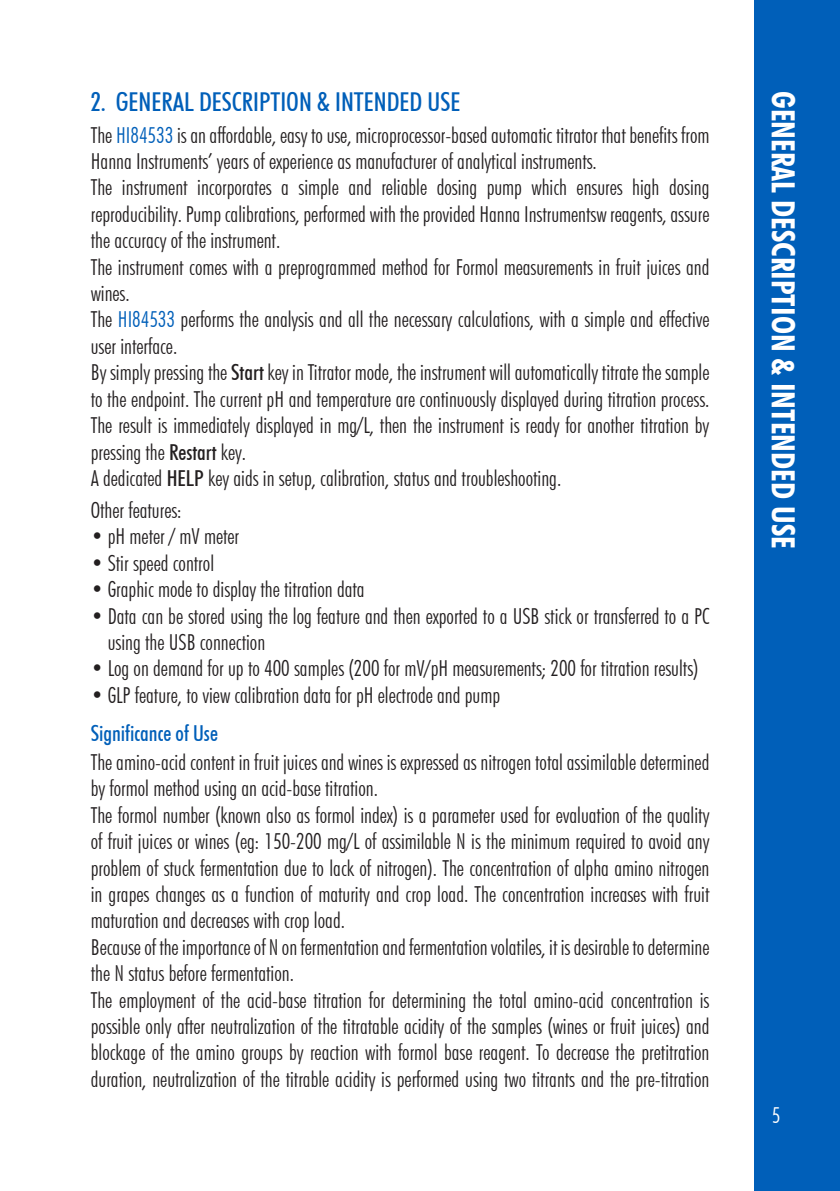
<style>
.page{position:relative;width:840px;height:1191px;background:#fff}
.page>*{position:absolute;margin:0;border:0;box-sizing:border-box;transform-origin:0 0}
.t1{font:700 condensed 32px "Futura BT";color:#fff}
.t2{font:500 condensed 26px "Futura BT";color:#005fb9}
.t3{font:300 condensed 22px/26.4px "Futura BT";color:#231f20}
.t4{font:500 condensed 22px "Futura BT";color:#005fb9}
.t5{font:300 condensed 22px "Futura BT";color:#fff}
.s1{color:#005fb9}
.s2{font-weight:500}
</style>
<div class="page">
<div style="left:754px;top:0;width:85px;height:1191px;background:#005fb9"></div>
<p class="t2" style="left:91px;top:85px;width:371px">2. GENERAL DESCRIPTION &amp; INTENDED USE</p>
<p class="t3" style="left:91px;top:121px;width:620px">The <span class="s1">HI84533</span> is an affordable, easy to use, microprocessor-based automatic titrator that benefits from Hanna Instruments’ years of experience as manufacturer of analytical instruments.<br>The instrument incorporates a simple and reliable dosing pump which ensures high dosing reproducibility. Pump calibrations, performed with the provided Hanna Instrumentsw reagents, assure the accuracy of the instrument.<br>The instrument comes with a preprogrammed method for Formol measurements in fruit juices and wines.<br>The <span class="s1">HI84533</span> performs the analysis and all the necessary calculations, with a simple and effective user interface.<br>By simply pressing the <span class="s2">Start</span> key in Titrator mode, the instrument will automatically titrate the sample to the endpoint. The current pH and temperature are continuously displayed during titration process.<br>The result is immediately displayed in mg/L, then the instrument is ready for another titration by pressing the <span class="s2">Restart</span> key.<br>A dedicated <span class="s2">HELP</span> key aids in setup, calibration, status and troubleshooting.</p>
<p class="t3" style="left:91px;top:497px;width:92px">Other features:</p>
<p class="t3" style="left:91px;top:523px;width:150px">• pH meter / mV meter</p>
<p class="t3" style="left:91px;top:549px;width:125px">• Stir speed control</p>
<p class="t3" style="left:91px;top:576px;width:275px">• Graphic mode to display the titration data</p>
<p class="t3" style="left:108px;top:602px;width:603px;text-indent:-17px">• Data can be stored using the log feature and then exported to a USB stick or transferred to a PC using the USB connection</p>
<p class="t3" style="left:91px;top:655px;width:609px">• Log on demand for up to 400 samples (200 for mV/pH measurements; 200 for titration results)</p>
<p class="t3" style="left:91px;top:681px;width:410px">• GLP feature, to view calibration data for pH electrode and pump</p>
<p class="t4" style="left:91px;top:719px;width:129px">Significance of Use</p>
<p class="t3" style="left:91px;top:748px;width:620px">The amino-acid content in fruit juices and wines is expressed as nitrogen total assimilable determined by formol method using an acid-base titration.<br>The formol number (known also as formol index) is a parameter used for evaluation of the quality of fruit juices or wines (eg: 150-200 mg/L of assimilable N is the minimum required to avoid any problem of stuck fermentation due to lack of nitrogen). The concentration of alpha amino nitrogen in grapes changes as a function of maturity and crop load. The concentration increases with fruit maturation and decreases with crop load.<br>Because of the importance of N on fermentation and fermentation volatiles, it is desirable to determine the N status before fermentation.<br>The employment of the acid-base titration for determining the total amino-acid concentration is possible only after neutralization of the titratable acidity of the samples (wines or fruit juices) and blockage of the amino groups by reaction with formol base reagent. To decrease the pretitration duration, neutralization of the titrable acidity is performed using two titrants and the pre-titration</p>
<h1 class="t1" style="left:802px;top:91px;width:457px;rotate:90deg">General Description &amp; Intended Use</h1>
<p class="t5" style="left:771px;top:1101px;width:10px">5</p>
</div>
